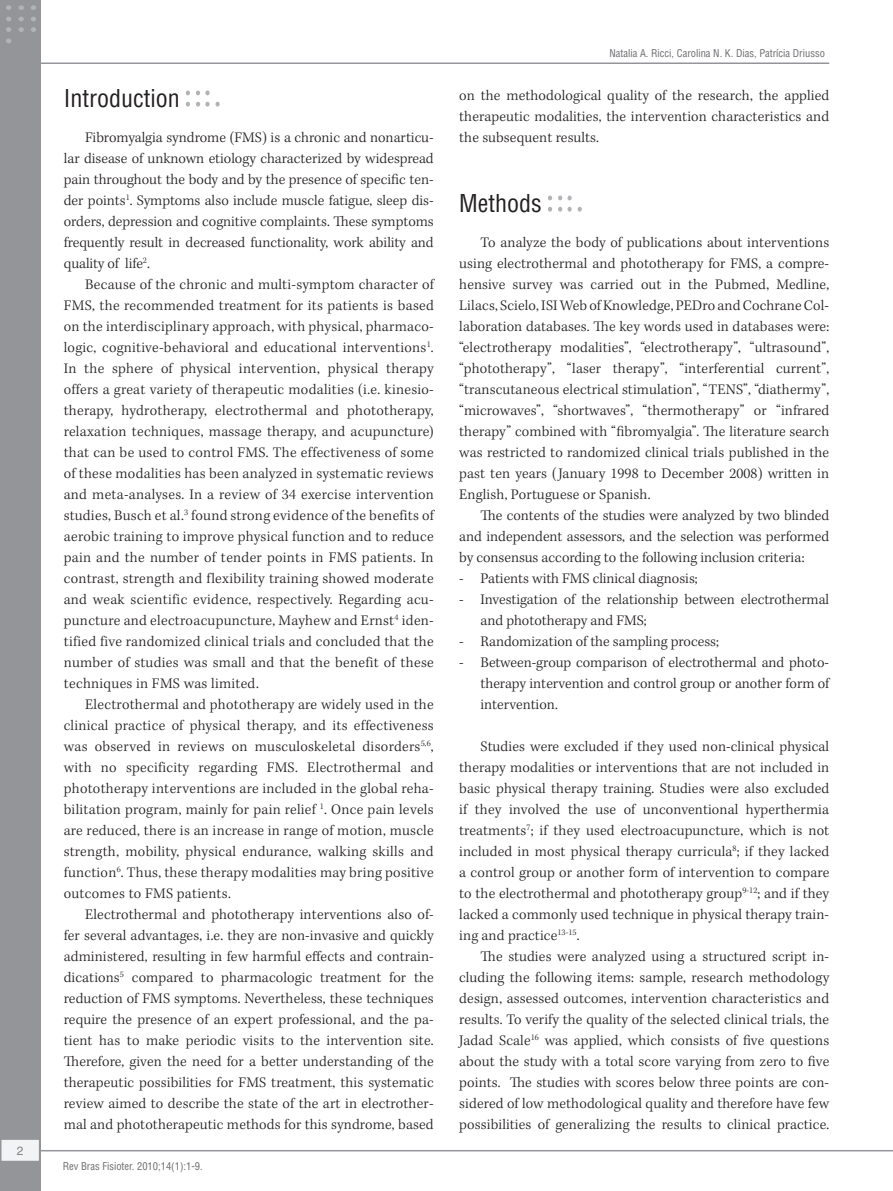
<style>
.page{position:relative;width:893px;height:1191px;background:#fff}
.page>*{position:absolute;margin:0;border:0;box-sizing:border-box;transform-origin:0 0}
.z04_0_Sub1{font:condensed 24px "Helvetica LT Std";color:#231f20}
.z05_0_texto_txt{font:300 15px/21px "Kepler Std";letter-spacing:.01em;color:#231f20;text-align:justify}
.z05_1_bullet1{font:300 15px/21px "Kepler Std";color:#231f20}
.t1{font:12px "Helvetica LT Std";color:#808285}
.z06_2_cabecalho{font:condensed 10.5px "Helvetica LT Std";color:#6c6d70}
</style>
<div class="page">
<hr style="left:14px;top:1150px;width:879px;height:1px;background:#939598">
<hr style="left:13px;top:62px;width:816px;height:2px;background:#939598">
<div style="left:0;top:0;width:40px;height:1191px;background:#939598"></div>
<div style="left:1px;top:1139px;width:39px;height:22px;background:#f2f3f4"></div>
<div style="left:0;top:1138px;width:40px;height:24px;border:2px solid #939598"></div>
<svg style="left:6px;top:39px;width:5px;height:4px"></svg>
<svg style="left:6px;top:27px;width:5px;height:5px"></svg>
<svg style="left:6px;top:17px;width:5px;height:4px"></svg>
<svg style="left:6px;top:5px;width:5px;height:5px"></svg>
<svg style="left:19px;top:27px;width:5px;height:5px"></svg>
<svg style="left:19px;top:17px;width:5px;height:4px"></svg>
<svg style="left:19px;top:5px;width:5px;height:5px"></svg>
<svg style="left:31px;top:27px;width:5px;height:5px"></svg>
<svg style="left:31px;top:17px;width:5px;height:4px"></svg>
<svg style="left:31px;top:5px;width:5px;height:5px"></svg>
<svg style="left:196px;top:102px;width:24px;height:5px"></svg>
<svg style="left:186px;top:102px;width:4px;height:5px"></svg>
<svg style="left:196px;top:90px;width:14px;height:5px"></svg>
<svg style="left:186px;top:90px;width:4px;height:5px"></svg>
<svg style="left:578px;top:207px;width:4px;height:5px"></svg>
<svg style="left:558px;top:207px;width:14px;height:5px"></svg>
<svg style="left:548px;top:207px;width:4px;height:5px"></svg>
<svg style="left:558px;top:195px;width:14px;height:5px"></svg>
<svg style="left:548px;top:195px;width:4px;height:5px"></svg>
<p class="t1" style="left:17px;top:1143px;width:8px">2</p>
<p class="z04_0_Sub1" style="left:64px;top:83px;width:117px">Introduction</p>
<p class="z05_0_texto_txt" style="left:64px;top:127px;width:371px;text-indent:21px">Fibromyalgia syndrome (FMS) is a chronic and nonarticu&shy;lar disease of unknown etiology characterized by widespread pain throughout the body and by the presence of specific ten&shy;der points<sup>1</sup>. Symptoms also include muscle fatigue, sleep dis&shy;orders, depression and cognitive complaints. These symptoms frequently result in decreased functionality, work ability and quality of life<sup>2</sup>.</p>
<p class="z05_0_texto_txt" style="left:64px;top:274px;width:371px;text-indent:21px">Because of the chronic and multi-symptom character of FMS, the recommended treatment for its patients is based on the interdisciplinary approach, with physical, pharmaco&shy;logic, cognitive-behavioral and educational interventions<sup>1</sup>.<br>In the sphere of physical intervention, physical therapy offers a great variety of therapeutic modalities (i.e. kinesio&shy;therapy, hydrotherapy, electrothermal and phototherapy, relaxation techniques, massage therapy, and acupuncture) that can be used to control FMS. The effectiveness of some of these modalities has been analyzed in systematic reviews and meta-analyses. In a review of 34 exercise intervention studies, Busch et al.<sup>3</sup> found strong evidence of the benefits of aerobic training to improve physical function and to reduce pain and the number of tender points in FMS patients. In contrast, strength and flexibility training showed moderate and weak scientific evidence, respectively. Regarding acu&shy;puncture and electroacupuncture, Mayhew and Ernst<sup>4</sup> iden&shy;tified five randomized clinical trials and concluded that the number of studies was small and that the benefit of these techniques in FMS was limited.</p>
<p class="z05_0_texto_txt" style="left:64px;top:694px;width:371px;text-indent:21px">Electrothermal and phototherapy are widely used in the clinical practice of physical therapy, and its effectiveness was observed in reviews on musculoskeletal disorders<sup>5,6</sup>, with no specificity regarding FMS. Electrothermal and phototherapy interventions are included in the global reha&shy;bilitation program, mainly for pain relief <sup>1</sup>. Once pain levels are reduced, there is an increase in range of motion, muscle strength, mobility, physical endurance, walking skills and function<sup>6</sup>. Thus, these therapy modalities may bring positive outcomes to FMS patients.</p>
<p class="z05_0_texto_txt" style="left:64px;top:904px;width:371px;text-indent:21px">Electrothermal and phototherapy interventions also of&shy;fer several advantages, i.e. they are non-invasive and quickly administered, resulting in few harmful effects and contrain&shy;dications<sup>5</sup> compared to pharmacologic treatment for the reduction of FMS symptoms. Nevertheless, these techniques require the presence of an expert professional, and the pa&shy;tient has to make periodic visits to the intervention site.<br>Therefore, given the need for a better understanding of the therapeutic possibilities for FMS treatment, this systematic review aimed to describe the state of the art in electrother&shy;mal and phototherapeutic methods for this syndrome, based</p>
<p class="z06_2_cabecalho" style="left:63px;top:1160px;width:142px">Rev Bras Fisioter. 2010;14(1):1-9.</p>
<p class="z06_2_cabecalho" style="left:609px;top:46px;width:217px">Natalia A. Ricci, Carolina N. K. Dias, Patrícia Driusso</p>
<p class="z05_0_texto_txt" style="left:459px;top:85px;width:371px">on the methodological quality of the research, the applied therapeutic modalities, the intervention characteristics and the subsequent results.</p>
<p class="z04_0_Sub1" style="left:459px;top:188px;width:84px">Methods</p>
<p class="z05_0_texto_txt" style="left:459px;top:232px;width:371px;text-indent:21px">To analyze the body of publications about interventions using electrothermal and phototherapy for FMS, a compre&shy;hensive survey was carried out in the Pubmed, Medline, Lilacs, Scielo, ISI Web of Knowledge, PEDro andCochrane Col&shy;laboration databases. The key words used in databases were: “electrotherapy modalities”, “electrotherapy”, “ultrasound”, “phototherapy”, “laser therapy”, “interferential current”, “transcutaneous electrical stimulation”, “TENS”, “diathermy”, “microwaves”, “shortwaves”, “thermotherapy” or “infrared therapy” combined with “fibromyalgia”. The literature search was restricted to randomized clinical trials published in the past ten years (January 1998 to December 2008) written in English, Portuguese or Spanish.</p>
<p class="z05_0_texto_txt" style="left:459px;top:505px;width:371px;text-indent:21px">The contents of the studies were analyzed by two blinded and independent assessors, and the selection was performed by consensus according to the following inclusion criteria:</p>
<p class="z05_1_bullet1" style="left:459px;top:568px;width:240px">- Patients with FMS clinical diagnosis;</p>
<p class="z05_1_bullet1" style="left:480px;top:589px;width:350px;text-indent:-21px">- Investigation of the relationship between electrothermal and phototherapy and FMS;</p>
<p class="z05_1_bullet1" style="left:459px;top:631px;width:261px">- Randomization of the sampling process;</p>
<p class="z05_1_bullet1" style="left:480px;top:652px;width:350px;text-align:justify;text-indent:-21px">- Between-group comparison of electrothermal and photo&shy;therapy intervention and control group or another form of intervention.</p>
<p class="z05_0_texto_txt" style="left:459px;top:736px;width:371px;text-indent:21px">Studies were excluded if they used non-clinical physical therapy modalities or interventions that are not included in basic physical therapy training. Studies were also excluded if they involved the use of unconventional hyperthermia treatments<sup>7</sup>; if they used electroacupuncture, which is not included in most physical therapy curricula<sup>8</sup>; if they lacked a control group or another form of intervention to compare to the electrothermal and phototherapy group<sup>9-12</sup>; and if they lacked a commonly used technique in physical therapy train&shy;ing and practice<sup>13-15</sup>.</p>
<p class="z05_0_texto_txt" style="left:459px;top:946px;width:371px;text-indent:21px">The studies were analyzed using a structured script in&shy;cluding the following items: sample, research methodology design, assessed outcomes, intervention characteristics and results. To verify the quality of the selected clinical trials, the Jadad Scale<sup>16</sup> was applied, which consists of five questions about the study with a total score varying from zero to five points. The studies with scores below three points are con&shy;sidered of low methodological quality and therefore have few possibilities of generalizing the results to clinical practice.</p>
</div>
